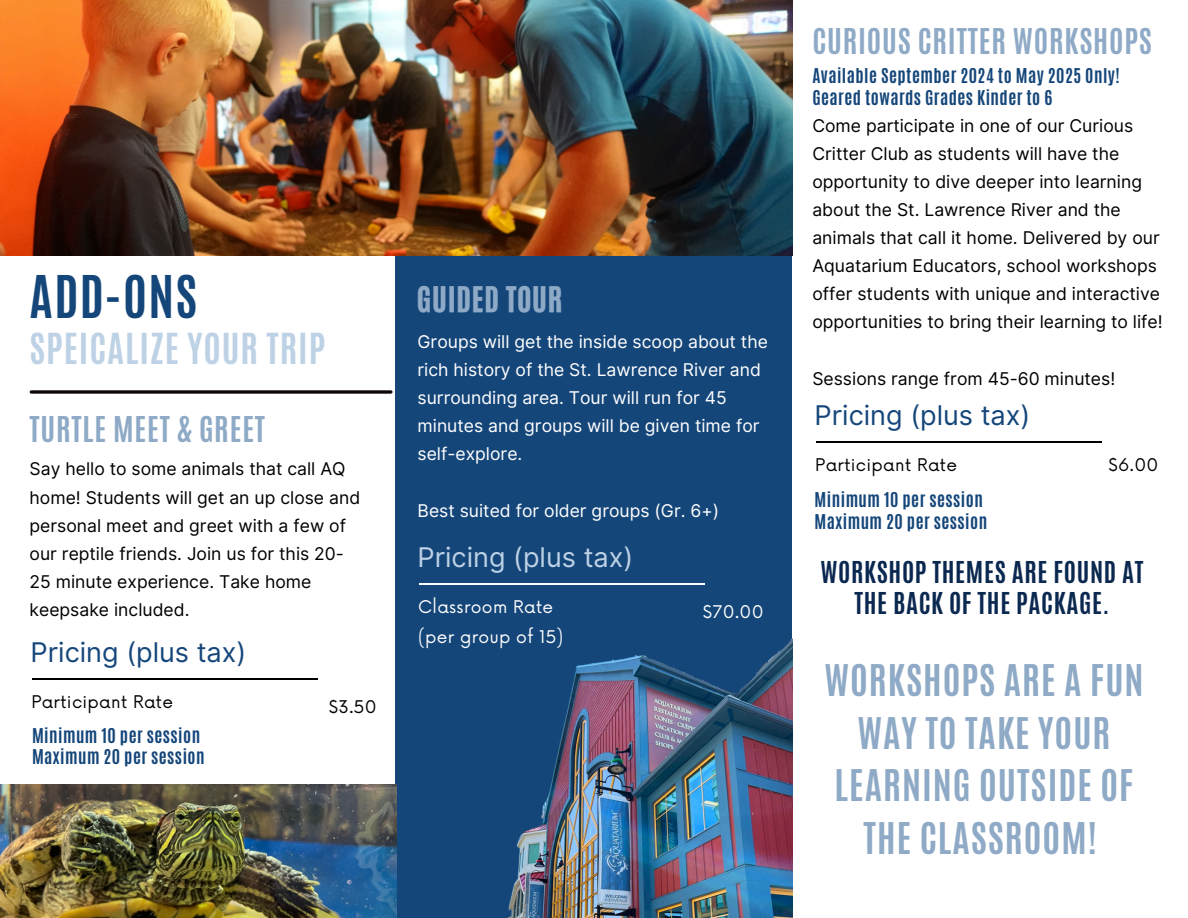
<style>
.page{position:relative;width:1188px;height:918px;background:#fff}
.page>*{position:absolute;margin:0;border:0;box-sizing:border-box;transform-origin:0 0}
.t1{font:700 49.2px "Antonio";letter-spacing:.03em;color:#15467a}
.t2{font:700 36.45px/52.5px "Antonio";letter-spacing:.03em;color:#8faac6;text-align:center}
.t3{font:700 35.7px "Antonio";letter-spacing:.025em;color:#bed2e6}
.t4{font:700 29.7px "Antonio";letter-spacing:.025em;color:#8faac6}
.t5{font:29.7px "CA Generated";letter-spacing:.025em;color:#8faac6}
.t6{font:27.15px "Inter";color:#15467a}
.t7{font:27.15px "Inter";color:#bed2e6}
.t8{font:700 25.2px/31.5px "Antonio";letter-spacing:.025em;color:#0b2950;text-align:center}
.t9{font:17.55px/28.2px "Inter";color:#000}
.t10{font:17.55px/28.2px "Inter";color:#fff}
.t11{font:700 17.1px/21.3px "Antonio";letter-spacing:.025em;color:#15467a}
.t12{font:17.1px "Now";letter-spacing:.02em;color:#000}
.t13{font:17.1px "Now";letter-spacing:.02em;color:#fff}
</style>
<div class="page">
<div style="left:396px;top:92px;width:396px;height:826px;background:#15467a"></div>
<img style="left:0;top:0;width:792px;height:255px">
<svg style="left:31px;top:390px;width:360px;height:4px"></svg>
<hr style="left:32px;top:678px;width:286px;height:1px;background:#000">
<hr style="left:816px;top:442px;width:286px;height:1px;background:#000">
<hr style="left:419px;top:583px;width:286px;height:1px;background:#fff">
<img style="left:0;top:785px;width:397px;height:133px">
<img style="left:507px;top:638px;width:285px;height:280px">
<p class="t1" style="left:30px;top:262px;width:169px">ADD-ONS</p>
<h3 class="t3" style="left:30px;top:323px;width:297px">SPEICALIZE YOUR TRIP</h3>
<h4 class="t4" style="left:30px;top:408px;width:237px">TURTLE MEET &amp; GREET</h4>
<p class="t9" style="left:30px;top:455px;width:332px">Say hello to some animals that call AQ home! Students will get an up close and personal meet and greet with a few of our reptile friends. Join us for this 20- 25 minute experience. Take home keepsake included.</p>
<p class="t6" style="left:31px;top:636px;width:217px">Pricing (plus tax)</p>
<p class="t12" style="left:31px;top:692px;width:143px">Participant Rate</p>
<p class="t12" style="left:329px;top:697px;width:49px">$3.50</p>
<h5 class="t11" style="left:32px;top:725px;width:174px">Minimum 10 per session<br>Maximum 20 per session</h5>
<h3 class="t5" style="left:417px;top:278px;width:147px">GUIDED TOUR</h3>
<p class="t10" style="left:418px;top:327px;width:352px">Groups will get the inside scoop about the rich history of the St. Lawrence River and surrounding area. Tour will run for 45 minutes and groups will be given time for self-explore.</p>
<h6 class="t10" style="left:418px;top:496px;width:303px">Best suited for older groups (Gr. 6+)</h6>
<h6 class="t7" style="left:418px;top:541px;width:217px">Pricing (plus tax)</h6>
<p class="t13" style="left:418px;top:597px;width:137px">Classroom Rate</p>
<p class="t13" style="left:418px;top:628px;width:147px">(per group of 15)</p>
<h4 class="t13" style="left:703px;top:602px;width:62px">$70.00</h4>
<h2 class="t4" style="left:812px;top:20px;width:341px">CURIOUS CRITTER WORKSHOPS</h2>
<h6 class="t11" style="left:812px;top:65px;width:309px">Available September 2024 to May 2025 Only!<br>Geared towards Grades Kinder to 6</h6>
<p class="t9" style="left:812px;top:111px;width:352px">Come participate in one of our Curious Critter Club as students will have the opportunity to dive deeper into learning about the St. Lawrence River and the animals that call it home. Delivered by our Aquatarium Educators, school workshops offer students with unique and interactive opportunities to bring their learning to life!</p>
<h1 class="t9" style="left:812px;top:364px;width:304px">Sessions range from 45-60 minutes!</h1>
<h3 class="t6" style="left:815px;top:399px;width:217px">Pricing (plus tax)</h3>
<p class="t12" style="left:815px;top:456px;width:143px">Participant Rate</p>
<h4 class="t12" style="left:1109px;top:456px;width:51px">$6.00</h4>
<h2 class="t11" style="left:815px;top:489px;width:174px">Minimum 10 per session<br>Maximum 20 per session</h2>
<p class="t8" style="left:820px;top:556px;width:325px">WORKSHOP THEMES ARE FOUND AT<br>THE BACK OF THE PACKAGE.</p>
<p class="t2" style="left:824px;top:655px;width:321px">WORKSHOPS ARE A FUN<br>WAY TO TAKE YOUR<br>LEARNING OUTSIDE OF<br>THE CLASSROOM!</p>
</div>
